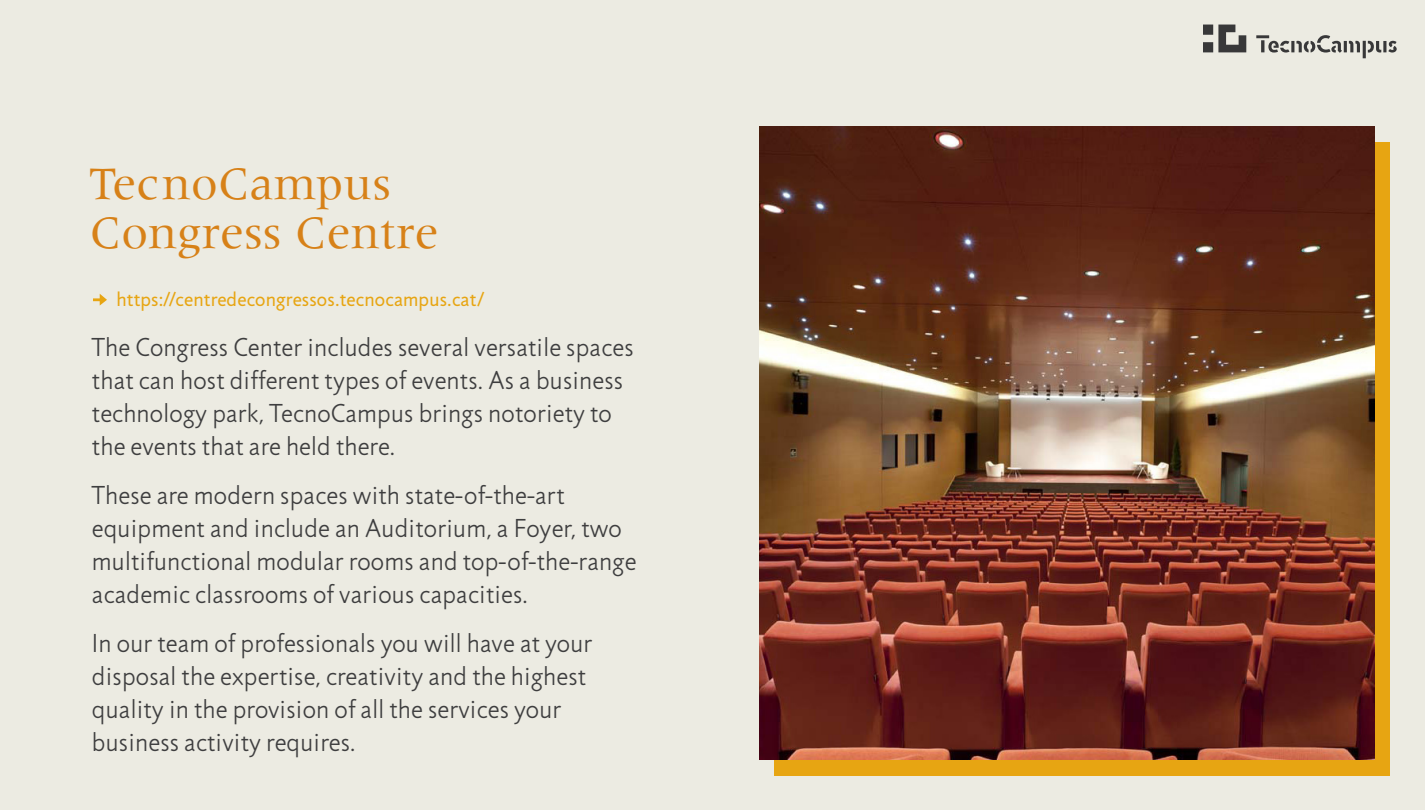
<style>
.page{position:relative;width:1425px;height:810px;background:#ecebe2}
.page>*{position:absolute;margin:0;border:0;box-sizing:border-box;transform-origin:0 0}
.t1{font:48px/49.5px "Meridien LT Std";color:#d78118}
.t2{font:300 26.25px/33px "Jigsaw";letter-spacing:.01em;color:#3e3e3f}
.t3{font:20.17px "Jigsaw";letter-spacing:.01em;color:#e7a512}
</style>
<div class="page">
<svg style="left:1256px;top:35px;width:141px;height:23px"></svg>
<svg style="left:1203px;top:25px;width:43px;height:27px"></svg>
<div style="left:775px;top:142px;width:615px;height:633px;background:#e7a512"></div>
<svg style="left:93px;top:294px;width:14px;height:12px"></svg>
<img style="left:759px;top:126px;width:615px;height:633px">
<h1 class="t1" style="left:89px;top:159px;width:351px">TecnoCampus<br>Congress Centre</h1>
<p class="t3" style="left:117px;top:287px;width:369px">https://centredecongressos.tecnocampus.cat/</p>
<p class="t2" style="left:92px;top:331px;width:543px">The Congress Center includes several versatile spaces that can host different types of events. As a business technology park, TecnoCampus brings notoriety to the events that are held there.</p>
<p class="t2" style="left:92px;top:479px;width:546px">These are modern spaces with state-of-the-art equipment and include an Auditorium, a Foyer, two multifunctional modular rooms and top-of-the-range academic classrooms of various capacities.</p>
<p class="t2" style="left:92px;top:627px;width:502px">In our team of professionals you will have at your disposal the expertise, creativity and the highest quality in the provision of all the services your business activity requires.</p>
</div>
